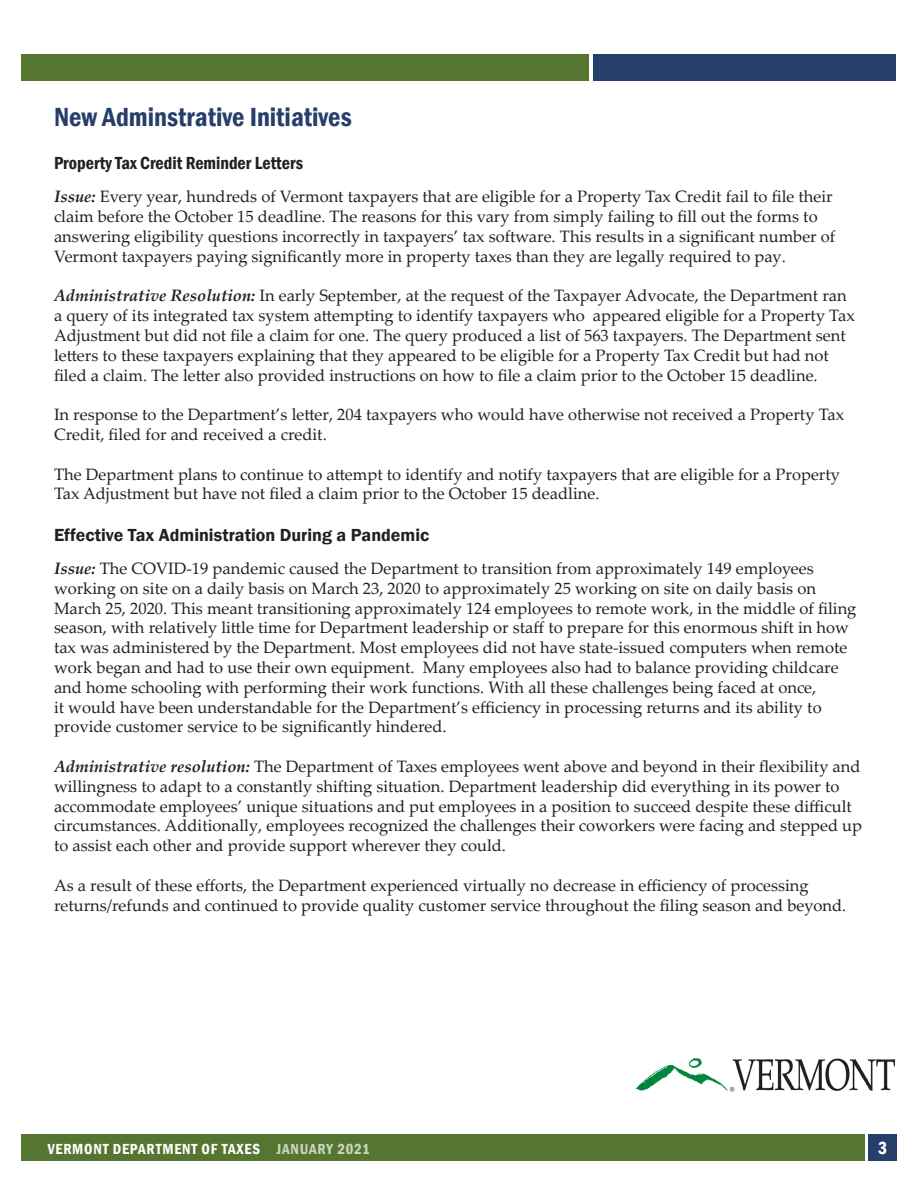
<style>
.page{position:relative;width:918px;height:1188px;background:#fff}
.page>*{position:absolute;margin:0;border:0;box-sizing:border-box;transform-origin:0 0}
.Head{font:600 condensed 27px "Franklin Gothic";color:#263f6a}
.Subhead{font:600 18px "Franklin Gothic";color:#231f20}
.Subhead-2{font:600 condensed 18px "Franklin Gothic";color:#231f20}
.t1{font:600 condensed 18px "Franklin Gothic";color:#fff}
.t2{font:16.5px/19.8px "Palatino Linotype";color:#231f20}
.t3{font:600 condensed 15px "Franklin Gothic";letter-spacing:.05em;color:#fff}
.s1{font-weight:700;font-style:italic}
</style>
<div class="page">
<div style="left:21px;top:54px;width:568px;height:27px;background:#557630"></div>
<div style="left:593px;top:54px;width:303px;height:27px;background:#263f6a"></div>
<div style="left:868px;top:1134px;width:29px;height:27px;background:#263f6a"></div>
<div style="left:21px;top:1134px;width:844px;height:27px;background:#557630"></div>
<img style="left:635px;top:1058px;width:261px;height:34px">
<p class="Head" style="left:54px;top:99px;width:299px">New Adminstrative Initiatives</p>
<p class="Subhead-2" style="left:54px;top:151px;width:251px">Property Tax Credit Reminder Letters</p>
<p class="t2" style="left:54px;top:186px;width:783px"><span class="s1">Issue:</span> Every year, hundreds of Vermont taxpayers that are eligible for a Property Tax Credit fail to file their claim before the October 15 deadline. The reasons for this vary from simply failing to fill out the forms to answering eligibility questions incorrectly in taxpayers’ tax software. This results in a significant number of Vermont taxpayers paying significantly more in property taxes than they are legally required to pay.</p>
<p class="t2" style="left:54px;top:285px;width:802px"><span class="s1">Administrative Resolution:</span> In early September, at the request of the Taxpayer Advocate, the Department ran a query of its integrated tax system attempting to identify taxpayers who appeared eligible for a Property Tax Adjustment but did not file a claim for one. The query produced a list of 563 taxpayers. The Department sent letters to these taxpayers explaining that they appeared to be eligible for a Property Tax Credit but had not filed a claim. The letter also provided instructions on how to file a claim prior to the October 15 deadline.</p>
<p class="t2" style="left:54px;top:404px;width:792px">In response to the Department’s letter, 204 taxpayers who would have otherwise not received a Property Tax<br>Credit, filed for and received a credit.</p>
<p class="t2" style="left:54px;top:463px;width:788px">The Department plans to continue to attempt to identify and notify taxpayers that are eligible for a Property<br>Tax Adjustment but have not filed a claim prior to the October 15 deadline.</p>
<p class="Subhead" style="left:54px;top:524px;width:377px">Effective Tax Administration During a Pandemic</p>
<p class="t2" style="left:54px;top:558px;width:804px"><span class="s1">Issue:</span> The COVID-19 pandemic caused the Department to transition from approximately 149 employees working on site on a daily basis on March 23, 2020 to approximately 25 working on site on daily basis on March 25, 2020. This meant transitioning approximately 124 employees to remote work, in the middle of filing season, with relatively little time for Department leadership or staff to prepare for this enormous shift in how tax was administered by the Department. Most employees did not have state-issued computers when remote work began and had to use their own equipment. Many employees also had to balance providing childcare and home schooling with performing their work functions. With all these challenges being faced at once,<br>it would have been understandable for the Department’s efficiency in processing returns and its ability to provide customer service to be significantly hindered.</p>
<p class="t2" style="left:54px;top:756px;width:810px"><span class="s1">Administrative resolution:</span> The Department of Taxes employees went above and beyond in their flexibility and willingness to adapt to a constantly shifting situation. Department leadership did everything in its power to accommodate employees’ unique situations and put employees in a position to succeed despite these difficult circumstances. Additionally, employees recognized the challenges their coworkers were facing and stepped up to assist each other and provide support wherever they could.</p>
<p class="t2" style="left:54px;top:875px;width:794px">As a result of these efforts, the Department experienced virtually no decrease in efficiency of processing returns/refunds and continued to provide quality customer service throughout the filing season and beyond.</p>
<p class="t3" style="left:48px;top:1138px;width:324px">VERMONT DEPARTMENT OF TAXES JANUARY 2021</p>
<p class="t1" style="left:878px;top:1136px;width:11px">3</p>
</div>
